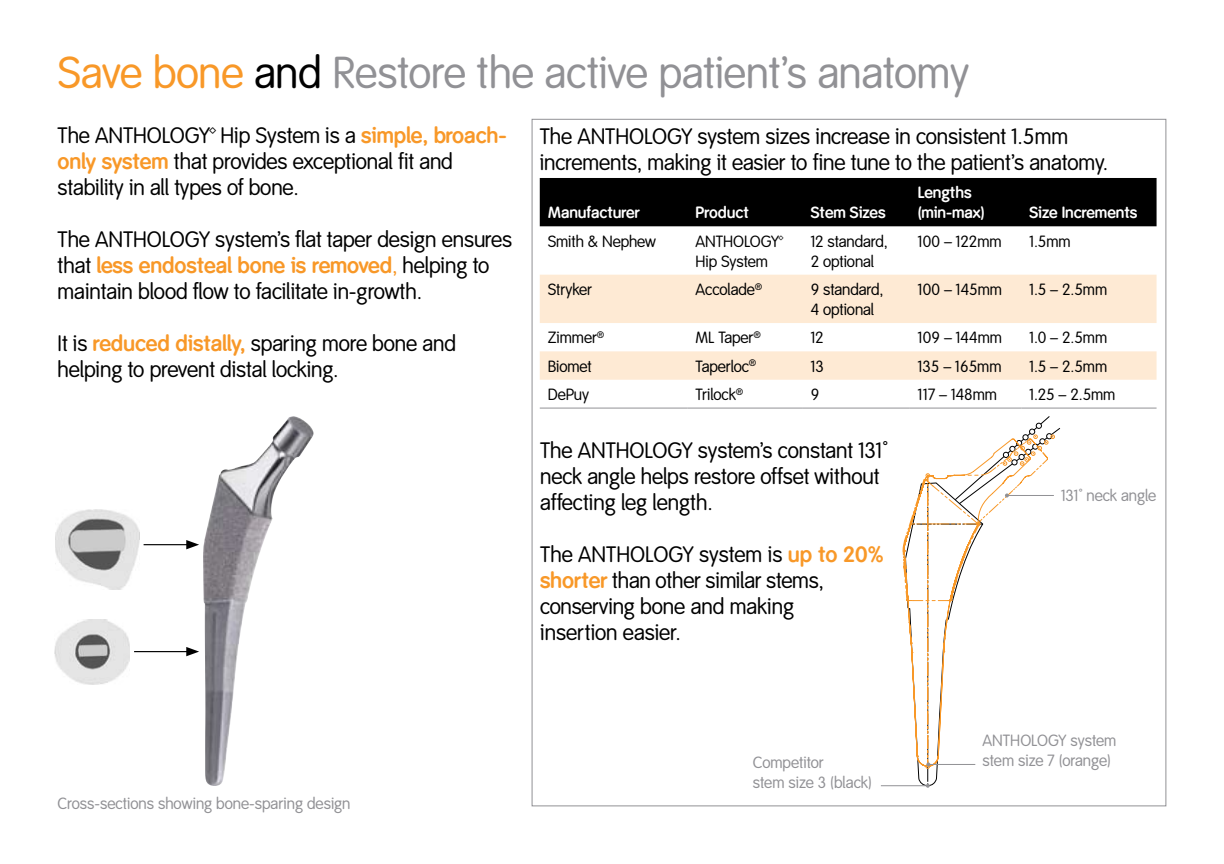
<style>
.page{position:relative;width:1224px;height:864px;background:#fff}
.page>*{position:absolute;margin:0;border:0;box-sizing:border-box;transform-origin:0 0}
.t1{font:44px "Smith&Nephew";color:#919195}
.t2{font:22px/26px "Smith&Nephew";letter-spacing:-.005em;color:#000}
.t3{font:16px/20px "Smith&Nephew";letter-spacing:-.005em;color:#000}
.t4{font:16px "Smith&Nephew";color:#919195}
.t5{font:700 16px/20px "Smith&Nephew";letter-spacing:-.005em;color:#fff}
.s1{color:#f89828}
.s2{color:#000}
.s3{font-weight:700;color:#f89828}
.s4{font-family:"Smith&Nephew Expert"}
</style>
<div class="page">
<div style="left:540px;top:178px;width:617px;height:48px;background:#000"></div>
<svg style="left:540px;top:275px;width:617px;height:105px;fill:#feead4"></svg>
<hr style="left:540px;top:408px;width:148px;height:1px;background:#919195">
<hr style="left:688px;top:408px;width:115px;height:1px;background:#919195">
<hr style="left:803px;top:408px;width:107px;height:1px;background:#919195">
<hr style="left:910px;top:408px;width:112px;height:1px;background:#919195">
<hr style="left:1022px;top:408px;width:135px;height:1px;background:#919195">
<img style="left:56px;top:509px;width:83px;height:80px">
<img style="left:55px;top:619px;width:75px;height:65px">
<img style="left:203px;top:416px;width:111px;height:370px">
<hr style="left:144px;top:544px;width:45px;height:1px;background:#000">
<svg style="left:186px;top:540px;width:13px;height:9px"></svg>
<hr style="left:134px;top:651px;width:55px;height:1px;background:#000">
<svg style="left:186px;top:647px;width:13px;height:9px"></svg>
<hr style="left:881px;top:785px;width:47px;height:1px;background:#919195">
<svg style="left:903px;top:416px;width:157px;height:372px"></svg>
<h1 class="t1" style="left:58px;top:47px;width:913px"><span class="s1">Save bone</span> <span class="s2">and</span> Restore the active patient’s anatomy</h1>
<p class="t2" style="left:58px;top:123px;width:451px">The ANTHOLOGY™ Hip System is a <span class="s3">simple, broach&shy;only system</span> that provides exceptional fit and stability in all types of bone.</p>
<p class="t2" style="left:58px;top:227px;width:456px">The ANTHOLOGY system’s flat taper design ensures that <span class="s3">less endosteal bone is removed</span><span class="s1">,</span> helping to maintain blood flow to facilitate in-growth.</p>
<p class="t2" style="left:58px;top:331px;width:400px">It is <span class="s3">reduced distally,</span> sparing more bone and helping to prevent distal locking.</p>
<p class="t2" style="left:540px;top:124px;width:570px">The ANTHOLOGY system sizes increase in consistent 1.5mm increments, making it easier to fine tune to the patient’s anatomy.</p>
<p class="t5" style="left:548px;top:203px;width:94px">Manufacturer</p>
<p class="t5" style="left:696px;top:203px;width:55px">Product</p>
<p class="t5" style="left:811px;top:203px;width:76px">Stem Sizes</p>
<p class="t5" style="left:918px;top:183px;width:68px">Lengths (min-max)</p>
<p class="t5" style="left:1030px;top:203px;width:109px">Size Increments</p>
<p class="t3" style="left:548px;top:232px;width:110px">Smith &amp; Nephew</p>
<p class="t3" style="left:696px;top:232px;width:89px">ANTHOLOGY™<br>Hip System</p>
<p class="t3" style="left:811px;top:232px;width:78px">12 standard,<br>2 optional</p>
<p class="t3" style="left:918px;top:232px;width:85px">100 – 122mm</p>
<p class="t3" style="left:1030px;top:232px;width:43px">1.5mm</p>
<p class="t3" style="left:548px;top:280px;width:46px">Stryker</p>
<p class="t3" style="left:696px;top:280px;width:68px">Accolade<sup>®</sup></p>
<p class="t3" style="left:811px;top:280px;width:74px">9 standard,<br>4 optional</p>
<p class="t3" style="left:918px;top:280px;width:86px">100 – 145mm</p>
<p class="t3" style="left:1030px;top:280px;width:79px">1.5 – 2.5mm</p>
<p class="t3" style="left:548px;top:328px;width:58px">Zimmer<sup>®</sup></p>
<p class="t3" style="left:696px;top:328px;width:67px">ML Taper<sup>®</sup></p>
<p class="t3" style="left:811px;top:328px;width:14px">12</p>
<p class="t3" style="left:918px;top:328px;width:86px">109 – 144mm</p>
<p class="t3" style="left:1030px;top:328px;width:79px">1.0 – 2.5mm</p>
<p class="t3" style="left:548px;top:357px;width:45px">Biomet</p>
<p class="t3" style="left:696px;top:357px;width:62px">Taperloc<sup>®</sup></p>
<p class="t3" style="left:811px;top:357px;width:15px">13</p>
<p class="t3" style="left:918px;top:357px;width:85px">135 – 165mm</p>
<p class="t3" style="left:1030px;top:357px;width:79px">1.5 – 2.5mm</p>
<p class="t3" style="left:548px;top:385px;width:43px">DePuy</p>
<p class="t3" style="left:696px;top:385px;width:49px">Trilock<sup>®</sup></p>
<p class="t3" style="left:811px;top:385px;width:10px">9</p>
<p class="t3" style="left:918px;top:385px;width:81px">117 – 148mm</p>
<p class="t3" style="left:1030px;top:385px;width:87px">1.25 – 2.5mm</p>
<p class="t2" style="left:540px;top:438px;width:349px">The ANTHOLOGY system’s constant 131<span class="s4">\ </span>neck angle helps restore offset without affecting leg length.</p>
<p class="t2" style="left:540px;top:542px;width:345px">The ANTHOLOGY system is <span class="s3">up to 20% shorter</span> than other similar stems, conserving bone and making<br>insertion easier.</p>
<p class="t4" style="left:1061px;top:487px;width:97px">131<span class="s4">\</span> neck angle</p>
<p class="t4" style="left:983px;top:732px;width:135px">ANTHOLOGY system</p>
<p class="t4" style="left:58px;top:795px;width:294px">Cross-sections showing bone-sparing design</p>
<p class="t4" style="left:753px;top:753px;width:72px">Competitor</p>
<p class="t4" style="left:983px;top:752px;width:130px">stem size 7 (orange)</p>
<p class="t4" style="left:753px;top:773px;width:121px">stem size 3 (black)</p>
</div>
